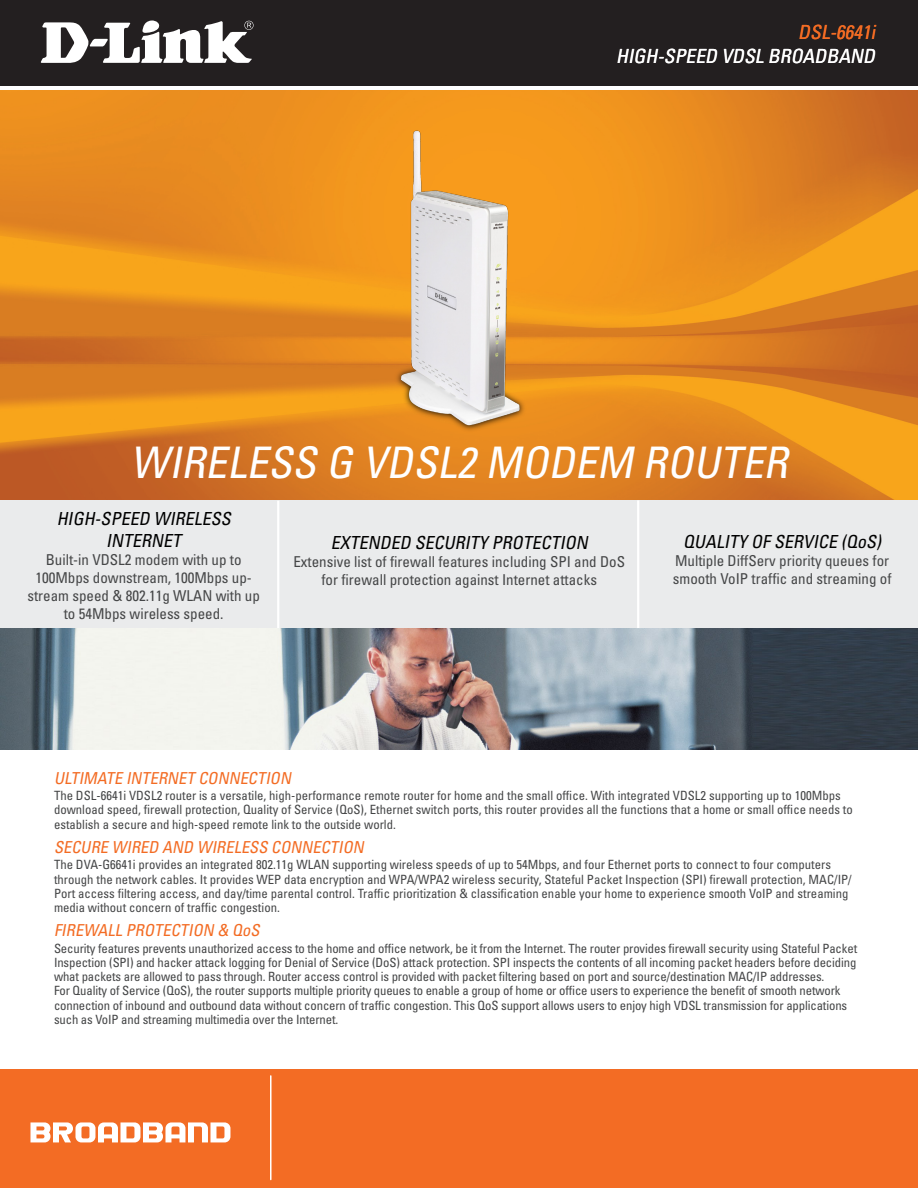
<style>
.page{position:relative;width:918px;height:1188px;background:#fff}
.page>*{position:absolute;margin:0;border:0;box-sizing:border-box;transform-origin:0 0}
.page_header{font:italic condensed 43.5px "Univers";color:#fff}
.Page_Title{font:italic condensed 19.5px "Univers";color:#fff}
.Page_Title-2{font:italic condensed 19.5px "Univers";color:#f36c24}
.bullet_body{font:italic condensed 18px "Univers";color:#000}
.bullet_title{font:italic condensed 18px/21.6px "Univers";color:#000;text-align:center}
.body_title{font:italic condensed 16.5px "Univers";color:#f36c24}
.spec_body_3{font:italic condensed 16.5px "Univers";color:#f36c24}
.bullet_body-2{font:condensed 15px/18px "Univers";color:#454647}
.bullet_title-2{font:condensed 15px/18px "Univers";color:#454647;text-align:center}
.body{font:condensed 12.75px/14.2px "Univers";letter-spacing:-.01em;color:#454647}
.spec_body_3-2{font:condensed 12.75px/14.2px "Univers";color:#454647}
</style>
<div class="page">
<div style="left:0;top:1070px;width:918px;height:118px;background:#f36c24"></div>
<hr style="left:270px;top:1076px;width:2px;height:104px;background:#fff">
<svg style="left:30px;top:1122px;width:200px;height:20px"></svg>
<img style="left:0;top:90px;width:918px;height:659px">
<div style="left:0;top:0;width:918px;height:89px;background:linear-gradient(to right,#fff,#fff)"></div>
<div style="left:0;top:0;width:918px;height:85px;background:#231f20"></div>
<svg style="left:41px;top:20px;width:213px;height:43px"></svg>
<div style="left:0;top:501px;width:918px;height:128px;background:#eaebec"></div>
<hr style="left:277px;top:501px;width:2px;height:129px;background:#fff">
<hr style="left:637px;top:500px;width:2px;height:130px;background:#fff">
<img style="left:385px;top:114px;width:152px;height:326px">
<p class="Page_Title-2" style="left:798px;top:20px;width:83px">DSL-6641i</p>
<p class="Page_Title" style="left:616px;top:43px;width:265px">HIGH-SPEED VDSL BROADBAND</p>
<p class="page_header" style="left:130px;top:435px;width:668px">WIRELESS G VDSL2 MODEM ROUTER</p>
<p class="bullet_title" style="left:57px;top:507px;width:179px">HIGH-SPEED WIRELESS<br>INTERNET</p>
<p class="bullet_title-2" style="left:27px;top:550px;width:234px">Built-in VDSL2 modem with up to<br>100Mbps downstream, 100Mbps up&shy;stream speed &amp; 802.11g WLAN with up to 54Mbps wireless speed.</p>
<p class="bullet_body" style="left:331px;top:531px;width:262px">EXTENDED SECURITY PROTECTION</p>
<p class="bullet_body-2" style="left:293px;top:552px;width:333px;text-align:center">Extensive list of firewall features including SPI and DoS for firewall protection against Internet attacks</p>
<p class="bullet_body" style="left:683px;top:530px;width:203px">QUALITY OF SERVICE (QoS)</p>
<p class="bullet_body-2" style="left:673px;top:551px;width:220px">Multiple DiffServ priority queues for smooth VoIP traffic and streaming of</p>
<p class="body_title" style="left:54px;top:767px;width:242px">ULTIMATE INTERNET CONNECTION</p>
<p class="body" style="left:54px;top:788px;width:800px">The DSL-6641i VDSL2 router is a versatile, high-performance remote router for home and the small office. With integrated VDSL2 supporting up to 100Mbps download speed, firewall protection, Quality of Service (QoS), Ethernet switch ports, this router provides all the functions that a home or small office needs to establish a secure and high-speed remote link to the outside world.</p>
<p class="spec_body_3" style="left:54px;top:836px;width:315px">SECURE WIRED AND WIRELESS CONNECTION</p>
<p class="spec_body_3-2" style="left:54px;top:858px;width:799px">The DVA-G6641i provides an integrated 802.11g WLAN supporting wireless speeds of up to 54Mbps, and four Ethernet ports to connect to four computers through the network cables. It provides WEP data encryption and WPA/WPA2 wireless security, Stateful Packet Inspection (SPI) firewall protection, MAC/IP/ Port access filtering access, and day/time parental control. Traffic prioritization &amp; classification enable your home to experience smooth VoIP and streaming media without concern of traffic congestion.</p>
<p class="body_title" style="left:54px;top:920px;width:211px">FIREWALL PROTECTION &amp; QoS</p>
<p class="body" style="left:54px;top:941px;width:805px">Security features prevents unauthorized access to the home and office network, be it from the i nternet. The router provides firewall security using Stateful Packet Inspection (SPI) and hacker attack logging for Denial of Service (DoS) attack protection. SPI inspects the contents of all incoming packet headers before deciding what packets are allowed to pass through. Router access control is provided with packet filtering based on port and source/destination MAC/IP addresses.<br>For Quality of Service (QoS), the router supports multiple priority queues to enable a group of home or office users to experience the benefit of smooth network connection of inbound and outbound data without concern of traffic congestion. This QoS support allows users to enjoy high VDSL transmission for applications such as VoIP and streaming multimedia over the Internet.</p>
</div>
